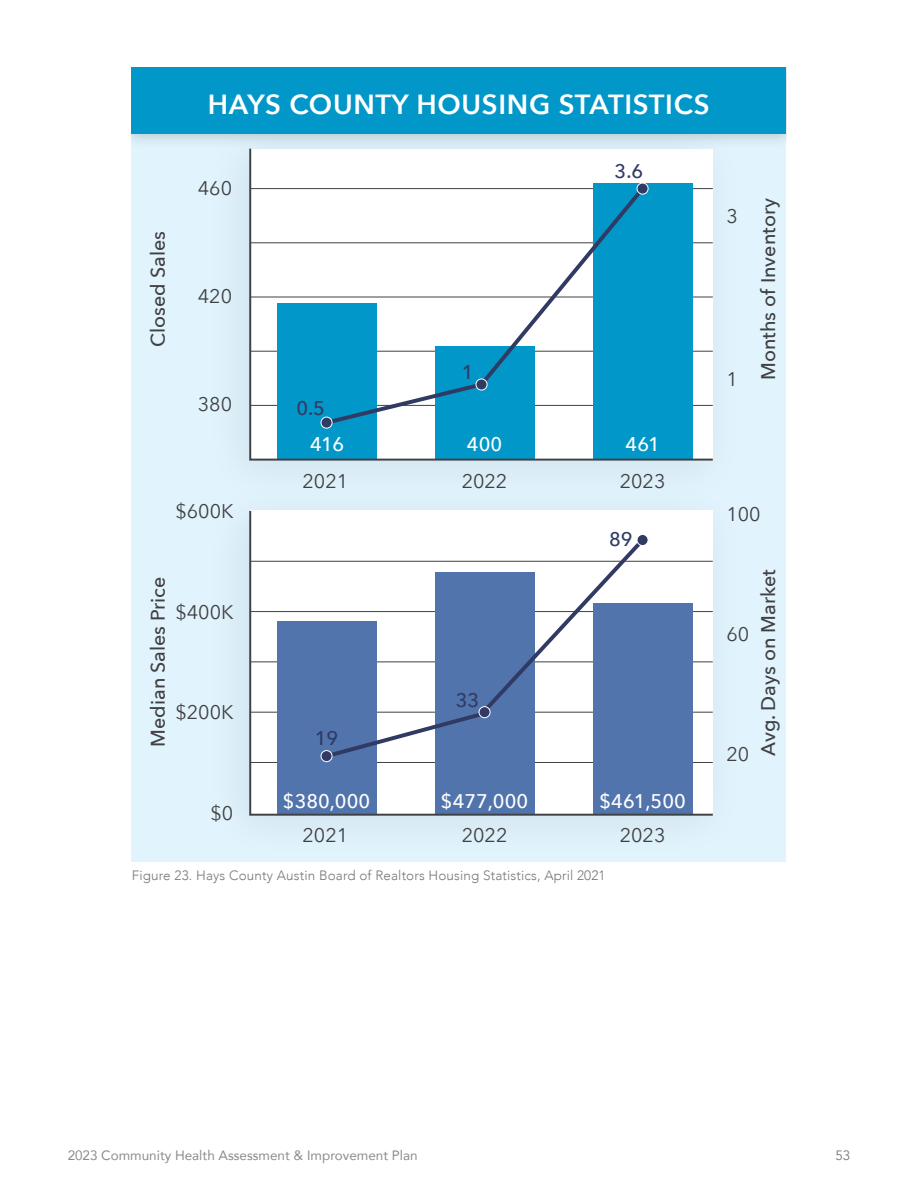
<style>
.page{position:relative;width:918px;height:1188px;background:#fff}
.page>*{position:absolute;margin:0;border:0;box-sizing:border-box;transform-origin:0 0}
.t1{font:600 27.6px "Avenir Next";letter-spacing:.025em;color:#fff}
.t2{font:500 19.65px "Avenir Next";color:#414042}
.t3{font:19.65px "Avenir Next";color:#414042}
.t4{font:500 19.65px "Avenir Next";color:#fff}
.t5{font:500 19.65px "Avenir Next";color:#303a63}
.t6{font:300 13.5px "Avenir";letter-spacing:.01em;color:#777}
.t7{font:13.5px "Avenir";color:#414042}
.t8{font:13.5px "Avenir";color:#777878}
</style>
<div class="page">
<div style="left:132px;top:68px;width:654px;height:794px;background:#e1f4fd"></div>
<div style="left:132px;top:68px;width:654px;height:66px;background:#0297c9"></div>
<svg style="left:248px;top:147px;width:467px;height:315px;background:#96d0e4"></svg>
<svg style="left:248px;top:509px;width:466px;height:308px;background:#afbed6"></svg>
<svg style="left:322px;top:183px;width:326px;height:244px;background:#a1d5e7"></svg>
<div style="left:476px;top:379px;width:11px;height:11px;background:#303a63;border-radius:50%"></div>
<div style="left:475px;top:378px;width:13px;height:13px;border:1px solid #fff;border-radius:50%"></div>
<div style="left:321px;top:417px;width:11px;height:11px;background:#303a63;border-radius:50%"></div>
<div style="left:321px;top:417px;width:12px;height:12px;border:1px solid #fff;border-radius:50%"></div>
<div style="left:637px;top:183px;width:11px;height:11px;background:#303a63;border-radius:50%"></div>
<div style="left:637px;top:183px;width:12px;height:12px;border:1px solid #fff;border-radius:50%"></div>
<svg style="left:322px;top:534px;width:326px;height:227px;background:#a7b7d3"></svg>
<div style="left:321px;top:751px;width:11px;height:11px;background:#303a63;border-radius:50%"></div>
<div style="left:321px;top:750px;width:12px;height:12px;border:1px solid #fff;border-radius:50%"></div>
<div style="left:479px;top:707px;width:11px;height:11px;background:#303a63;border-radius:50%"></div>
<div style="left:479px;top:706px;width:12px;height:12px;border:1px solid #fff;border-radius:50%"></div>
<div style="left:637px;top:534px;width:11px;height:12px;background:#303a63;border-radius:50%"></div>
<div style="left:637px;top:534px;width:12px;height:12px;border:1px solid #fff;border-radius:50%"></div>
<h1 class="t1" style="left:208px;top:81px;width:503px">HAYS COUNTY HOUSING STATISTICS</h1>
<h2 class="t2" style="left:141px;top:347px;width:117px;rotate:-90deg">Closed Sales</h2>
<h2 class="t3" style="left:198px;top:171px;width:36px">460</h2>
<h2 class="t3" style="left:198px;top:280px;width:36px">420</h2>
<h2 class="t3" style="left:198px;top:388px;width:36px">380</h2>
<h2 class="t3" style="left:175px;top:495px;width:60px">$600K</h2>
<h2 class="t2" style="left:141px;top:747px;width:171px;rotate:-90deg">Median Sales Price</h2>
<h2 class="t3" style="left:175px;top:595px;width:60px">$400K</h2>
<h2 class="t3" style="left:175px;top:696px;width:60px">$200K</h2>
<h2 class="t3" style="left:210px;top:796px;width:24px">$0</h2>
<h2 class="t5" style="left:296px;top:391px;width:30px">0.5</h2>
<h2 class="t5" style="left:462px;top:355px;width:13px">1</h2>
<h2 class="t5" style="left:615px;top:154px;width:30px">3.6</h2>
<h2 class="t4" style="left:310px;top:427px;width:35px">416</h2>
<h2 class="t4" style="left:467px;top:427px;width:37px">400</h2>
<h2 class="t4" style="left:625px;top:427px;width:36px">461</h2>
<h2 class="t3" style="left:303px;top:465px;width:47px">2021</h2>
<h2 class="t3" style="left:462px;top:465px;width:47px">2022</h2>
<h2 class="t3" style="left:620px;top:465px;width:47px">2023</h2>
<h2 class="t5" style="left:315px;top:722px;width:25px">19</h2>
<h2 class="t5" style="left:456px;top:683px;width:25px">33</h2>
<h2 class="t5" style="left:609px;top:522px;width:25px">89</h2>
<h2 class="t4" style="left:283px;top:785px;width:89px">$380,000</h2>
<h2 class="t4" style="left:441px;top:785px;width:89px">$477,000</h2>
<h2 class="t4" style="left:599px;top:785px;width:88px">$461,500</h2>
<h2 class="t3" style="left:303px;top:819px;width:47px">2021</h2>
<h2 class="t3" style="left:462px;top:819px;width:47px">2022</h2>
<h2 class="t3" style="left:620px;top:819px;width:47px">2023</h2>
<p class="t6" style="left:132px;top:868px;width:475px">Figure 23. Hays County Austin Board of Realtors Housing Statistics, April 2021</p>
<h2 class="t3" style="left:726px;top:199px;width:13px">3</h2>
<h2 class="t3" style="left:726px;top:363px;width:13px">1</h2>
<h2 class="t2" style="left:752px;top:380px;width:183px;rotate:-90deg">Months of Inventory</h2>
<h2 class="t3" style="left:726px;top:497px;width:36px">100</h2>
<h2 class="t3" style="left:726px;top:618px;width:24px">60</h2>
<h2 class="t3" style="left:726px;top:738px;width:24px">20</h2>
<h2 class="t2" style="left:752px;top:756px;width:188px;rotate:-90deg">Avg. Days on Market</h2>
<p class="t7" style="left:68px;top:1144px;width:352px">2023 Community Health Assessment &amp; Improvement Plan</p>
<p class="t8" style="left:835px;top:1147px;width:17px">53</p>
</div>
